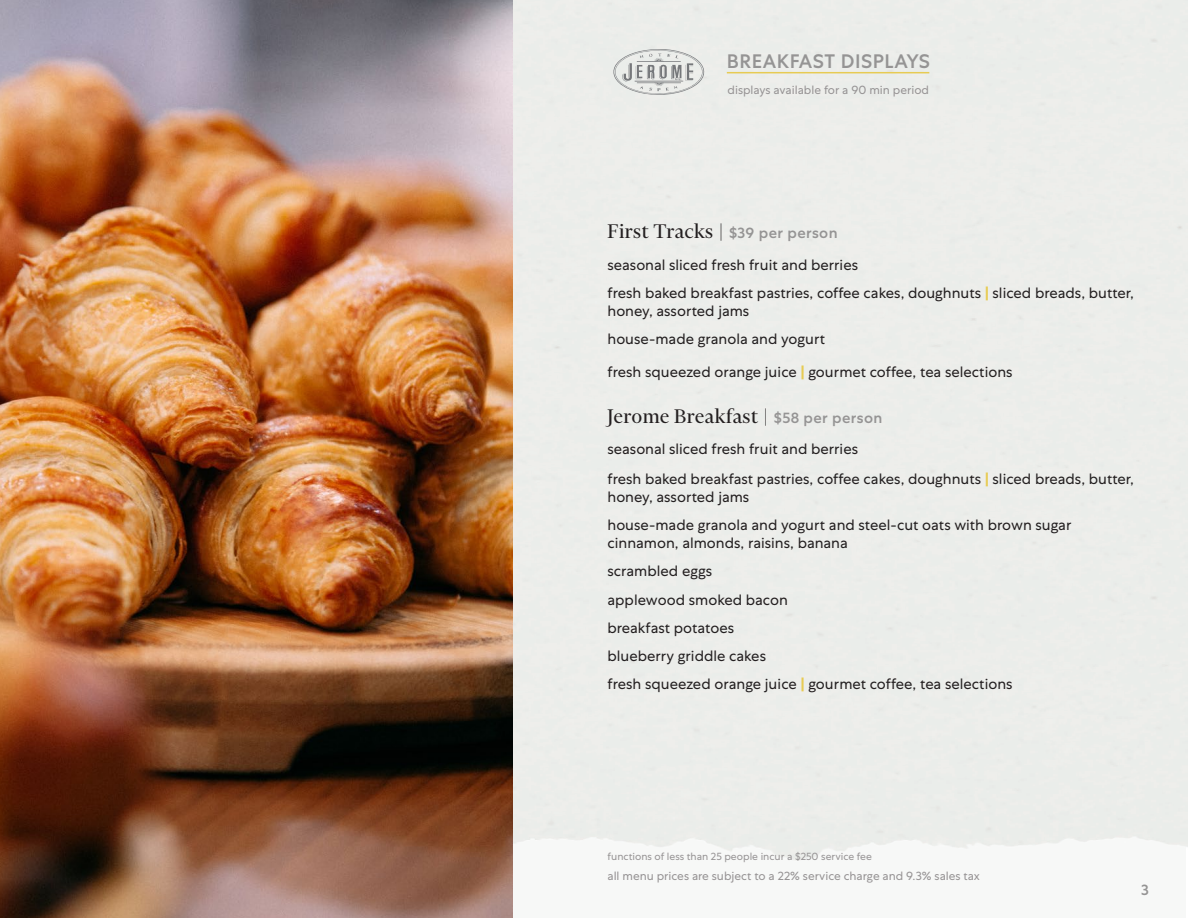
<style>
.page{position:relative;width:1188px;height:918px;background:#fff}
.page>*{position:absolute;margin:0;border:0;box-sizing:border-box;transform-origin:0 0}
.t1{font:22.5px "Financier Display";letter-spacing:.025em;color:#231f20}
.t2{font:500 19.5px "Centra No 1";letter-spacing:.025em;color:#959494}
.t3{font:15px/18px "Centra No 1";color:#231f20}
.t4{font:500 15px "Centra No 1";color:#959494}
.t5{font:12px "Centra No 1";color:#969394}
.t6{font:10.5px "Centra No 1";color:#969394}
.s1{font-family:"Centra No 1";font-weight:500;font-size:15px;color:#959494}
.s2{font-weight:700;color:#e7cb53}
</style>
<div class="page">
<div style="left:2px;top:1px;width:1184px;height:917px;background:linear-gradient(to bottom,#eaece8,#eff0ee)"></div>
<img style="left:0;top:0;width:513px;height:918px">
<hr style="left:727px;top:72px;width:202px;height:1px;background:#e7cb53">
<svg style="left:612px;top:49px;width:94px;height:46px;background:#d5d6d5"></svg>
<p class="t2" style="left:727px;top:49px;width:205px">BREAKFAST DISPLAYS</p>
<p class="t5" style="left:728px;top:83px;width:203px">displays available for a 90 min period</p>
<p class="t1" style="left:608px;top:220px;width:232px">First Tracks | <span class="s1">$39 per person</span></p>
<p class="t3" style="left:608px;top:255px;width:252px">seasonal sliced fresh fruit and berries</p>
<p class="t3" style="left:607px;top:284px;width:528px">fresh baked breakfast pastries, coffee cakes, doughnuts <span class="s2">|</span> sliced breads, butter, honey, assorted jams</p>
<p class="t3" style="left:607px;top:330px;width:219px">house-made granola and yogurt</p>
<p class="t3" style="left:607px;top:362px;width:406px">fresh squeezed orange juice <span class="s2">|</span> gourmet coffee, tea selections</p>
<p class="t1" style="left:608px;top:404px;width:276px">Jerome Breakfast | <span class="s1">$58 per person</span></p>
<p class="t3" style="left:608px;top:440px;width:252px">seasonal sliced fresh fruit and berries</p>
<p class="t3" style="left:607px;top:470px;width:528px">fresh baked breakfast pastries, coffee cakes, doughnuts <span class="s2">|</span> sliced breads, butter, honey, assorted jams</p>
<p class="t3" style="left:607px;top:516px;width:465px">house-made granola and yogurt and steel-cut oats with brown sugar cinnamon, almonds, raisins, banana</p>
<p class="t3" style="left:607px;top:562px;width:106px">scrambled eggs</p>
<p class="t3" style="left:607px;top:590px;width:182px">applewood smoked bacon</p>
<p class="t3" style="left:607px;top:619px;width:128px">breakfast potatoes</p>
<p class="t3" style="left:607px;top:647px;width:160px">blueberry griddle cakes</p>
<p class="t3" style="left:607px;top:675px;width:406px">fresh squeezed orange juice <span class="s2">|</span> gourmet coffee, tea selections</p>
<p class="t6" style="left:608px;top:851px;width:266px">functions of less than 25 people incur a $250 service fee</p>
<p class="t5" style="left:608px;top:869px;width:374px">all menu prices are subject to a 22% service charge and 9.3% sales tax</p>
<p class="t4" style="left:1141px;top:881px;width:9px">3</p>
</div>
